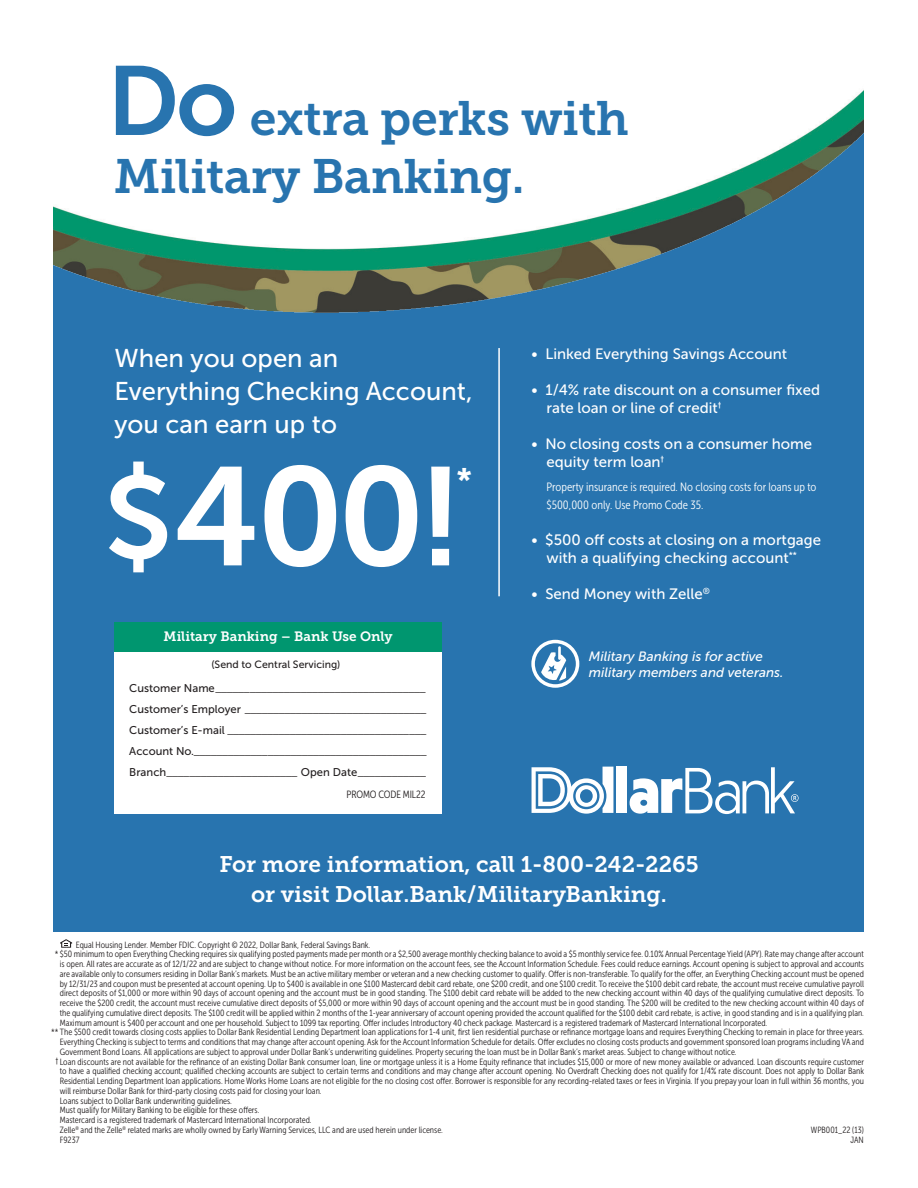
<style>
.page{position:relative;width:918px;height:1188px;background:#fff}
.page>*{position:absolute;margin:0;border:0;box-sizing:border-box;transform-origin:0 0}
.t1{font:139.05px "Museo Slab 700";color:#fff}
.t2{font:48px "Museo Slab 700";letter-spacing:-.01em;color:#2874af}
.t3{font:33.9px "Museo Slab 700";color:#fff}
.t4{font:25.65px "Museo Sans 500";color:#fff}
.t5{font:22.5px "Museo Slab 700";color:#fff}
.t6{font:15px/18px "Museo Sans 500";color:#fff}
.t7{font:italic 13.5px "Museo Sans 500";color:#fff}
.t8{font:13.5px "Museo Slab 700";color:#fff}
.t9{font:12px/18px "Museo Sans Cond 300";color:#fff}
.t10{font:11.25px "Museo Sans 300";color:#231f20}
.t11{font:10.5px "Museo Sans 500";color:#231f20}
.t12{font:10.5px "Museo Sans Cond 300";letter-spacing:-.01em;color:#231f20}
.t13{font:9px/9.8px "Museo Sans Cond 300";color:#231f20;text-align:justify}
.s1{font-family:"Museo Sans 700";font-size:97.65px}
.s2{font-size:121.5px}
.s3{font-family:"Museo Sans 500"}
</style>
<div class="page">
<svg style="left:60px;top:939px;width:12px;height:9px"></svg>
<div style="left:53px;top:98px;width:811px;height:834px;background:#2874af"></div>
<hr style="left:498px;top:348px;width:2px;height:248px;background:#fff">
<div style="left:616px;top:767px;width:11px;height:46px;background:#fff"></div>
<svg style="left:630px;top:767px;width:169px;height:47px"></svg>
<svg style="left:532px;top:767px;width:81px;height:47px"></svg>
<div style="left:115px;top:622px;width:327px;height:192px;background:#fff"></div>
<div style="left:115px;top:622px;width:327px;height:29px;background:#00966f"></div>
<img style="left:53px;top:89px;width:811px;height:224px">
<svg style="left:541px;top:646px;width:25px;height:35px"></svg>
<div style="left:531px;top:640px;width:48px;height:48px;border:4px solid #fff;border-radius:50%"></div>
<p class="t2" style="left:107px;top:91px;width:523px"><span class="s1">Do</span> extra perks with</p>
<p class="t2" style="left:114px;top:149px;width:412px">Military Banking.</p>
<p class="t4" style="left:115px;top:344px;width:225px">When you open an</p>
<p class="t4" style="left:115px;top:377px;width:359px">Everything Checking Account,</p>
<p class="t4" style="left:115px;top:410px;width:224px">you can earn up to</p>
<p class="t1" style="left:104px;top:438px;width:356px"><span class="s2">$</span>400!</p>
<p class="t3" style="left:456px;top:461px;width:18px">*</p>
<p class="t8" style="left:164px;top:628px;width:231px">Military Banking – Bank Use Only</p>
<p class="t11" style="left:211px;top:659px;width:131px">(Send to Central Servicing)</p>
<p class="t10" style="left:129px;top:682px;width:298px"><span class="s3">Customer Name</span>_____________________________________</p>
<p class="t10" style="left:129px;top:703px;width:299px"><span class="s3">Customer’s Employer</span> ________________________________</p>
<p class="t10" style="left:129px;top:724px;width:299px"><span class="s3">Customer’s E-mail</span> ___________________________________</p>
<p class="t10" style="left:129px;top:745px;width:299px"><span class="s3">Account No.</span>_________________________________________</p>
<p class="t10" style="left:129px;top:766px;width:299px"><span class="s3">Branch</span>_______________________ <span class="s3">Open Date</span>____________</p>
<p class="t12" style="left:347px;top:789px;width:80px">PROMO CODE MIL22</p>
<p class="t6" style="left:532px;top:345px;width:257px">• Linked Everything Savings Account</p>
<p class="t6" style="left:547px;top:381px;width:275px;text-indent:-15px">• 1/4% rate discount on a consumer fixed rate loan or line of credit<sup>†</sup></p>
<p class="t6" style="left:547px;top:435px;width:267px;text-indent:-15px">• No closing costs on a consumer home equity term loan<sup>†</sup></p>
<p class="t9" style="left:547px;top:478px;width:271px">Property insurance is required. No closing costs for loans up to $500,000 only. Use Promo Code 35.</p>
<p class="t6" style="left:547px;top:531px;width:276px;text-indent:-15px">• $500 off costs at closing on a mortgage with a qualifying checking account<sup>**</sup></p>
<p class="t6" style="left:532px;top:585px;width:180px">• Send Money with Zelle<sup>®</sup></p>
<p class="t7" style="left:589px;top:649px;width:176px">Military Banking is for active</p>
<p class="t7" style="left:589px;top:665px;width:196px">military members and veterans.</p>
<p class="t5" style="left:219px;top:851px;width:481px">For more information, call 1-800-242-2265</p>
<p class="t5" style="left:251px;top:881px;width:417px">or visit Dollar.Bank/MilitaryBanking.</p>
<p class="t13" style="left:76px;top:940px;width:296px">Equal Housing Lender. Member FDIC. Copyright © 2022, Dollar Bank, Federal Savings Bank.</p>
<p class="t13" style="left:60px;top:959px;width:806px">is open. All rates are accurate as of 12/1/22 and are subject to change without notice. For more information on the account fees, see the Account Information Schedule. Fees could reduce earnings. Account opening is subject to approval and accounts are available only to consumers residing in Dollar Bank’s markets. Must be an active military member or veteran and a new checking customer to qualify. Offer is non-transferable. To qualify for the offer, an Everything Checking account must be opened by 12/31/23 and coupon must be presented at account opening. Up to $400 is available in one $100 Mastercard debit card rebate, one $200 credit, and one $100 credit. To receive the $100 debit card rebate, the account must receive cumulative payroll direct deposits of $1,000 or more within 90 days of account opening and the account must be in good standing. The $100 debit card rebate will be added to the new checking account within 40 days of the qualifying cumulative direct deposits. To receive the $200 credit, the account must receive cumulative direct deposits of $5,000 or more within 90 days of account opening and the account must be in good standing. The $200 will be credited to the new checking account within 40 days of the qualifying cumulative direct deposits. The $100 credit will be applied within 2 months of the 1-year anniversary of account opening provided the account qualified for the $100 debit card rebate, is active, in good standing and is in a qualifying plan.<br>Maximum amount is $400 per account and one per household. Subject to 1099 tax reporting. Offer includes Introductory 40 check package. Mastercard is a registered trademark of Mastercard International Incorporated.</p>
<p class="t13" style="left:60px;top:1037px;width:806px">Everything Checking is subject to terms and conditions that may change after account opening. Ask for the Account Information Schedule for details. Offer excludes no closing costs products and government sponsored loan programs including VA and<br>Government Bond Loans. All applications are subject to approval under Dollar Bank’s underwriting guidelines. Property securing the loan must be in Dollar Bank’s market areas. Subject to change without notice.</p>
<p class="t13" style="left:60px;top:1067px;width:806px">to have a qualified checking account; qualified checking accounts are subject to certain terms and conditions and may change after account opening. No Overdraft Checking does not qualify for 1/4% rate discount. Does not apply to Dollar Bank Residential Lending Department loan applications. Home Works Home Loans are not eligible for the no closing cost offer. Borrower is responsible for any recording-related taxes or fees in Virginia. If you prepay your loan in full within 36 months, you will reimburse Dollar Bank for third-party closing costs paid for closing your loan.</p>
<p class="t13" style="left:60px;top:1096px;width:174px">Loans subject to Dollar Bank underwriting guidelines.</p>
<p class="t13" style="left:60px;top:1106px;width:201px">Must qualify for Military Banking to be eligible for these offers.</p>
<p class="t13" style="left:60px;top:1115px;width:253px">Mastercard is a registered trademark of Mastercard International Incorporated.</p>
<p class="t13" style="left:60px;top:1125px;width:385px">Zelle<sup>®</sup> and the Zelle<sup>®</sup> related marks are wholly owned by Early Warning Services, LLC and are used herein under license.</p>
<p class="t13" style="left:811px;top:1125px;width:54px">WPB001_22 (13)</p>
<p class="t13" style="left:60px;top:1135px;width:21px">F9237</p>
<p class="t13" style="left:850px;top:1135px;width:15px">JAN</p>
<p class="t13" style="left:55px;top:950px;width:811px">*$50 minimum to open Everything Checking requires six qualifying posted payments made per month or a $2,500 average monthly checking balance to avoid a $5 monthly service fee. 0.10% Annual Percentage Yield (APY). Rate may change after account</p>
<p class="t13" style="left:51px;top:1028px;width:814px">**The $500 credit towards closing costs applies to Dollar Bank Residential Lending Department loan applications for 1-4 unit, first lien residential purchase or refinance mortgage loans and requires Everything Checking to remain in place for three years.</p>
<p class="t13" style="left:55px;top:1057px;width:810px">†Loan discounts are not available for the refinance of an existing Dollar Bank consumer loan, line or mortgage unless it is a Home Equity refinance that includes $15,000 or more of new money available or advanced. Loan discounts require customer</p>
</div>
